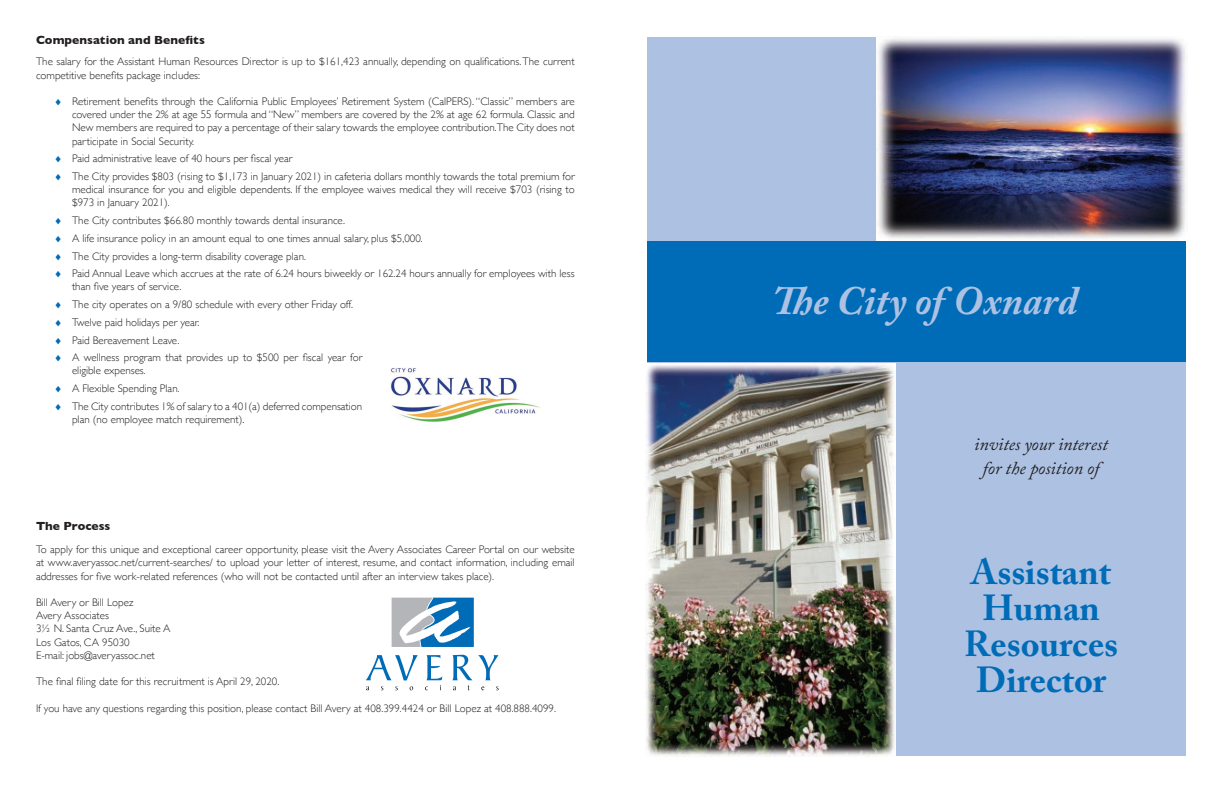
<style>
.page{position:relative;width:1224px;height:792px;background:#fff}
.page>*{position:absolute;margin:0;border:0;box-sizing:border-box;transform-origin:0 0}
.t1{font:italic 700 40px "Adobe Caslon Pro";color:#adc2e3}
.t2{font:700 36px/36px "Adobe Caslon Pro";color:#006cb7;text-align:center}
.t3{font:italic 18px/24px "Adobe Caslon Pro";color:#231f20;text-align:center}
.t4{font:700 12px "Gill Sans";letter-spacing:.005em;color:#231f20}
.t5{font:300 11px/13.2px "Gill Sans";color:#231f20}
.s1{color:#006cb7}
</style>
<div class="page">
<div style="left:647px;top:38px;width:539px;height:718px;background:#adc2e3"></div>
<div style="left:647px;top:242px;width:539px;height:120px;background:#006cb7"></div>
<img style="left:876px;top:38px;width:310px;height:203px">
<img style="left:646px;top:364px;width:250px;height:393px">
<svg style="left:366px;top:655px;width:52px;height:25px"></svg>
<svg style="left:425px;top:655px;width:17px;height:35px"></svg>
<svg style="left:452px;top:655px;width:47px;height:35px"></svg>
<svg style="left:392px;top:598px;width:82px;height:49px"></svg>
<img style="left:391px;top:368px;width:149px;height:54px">
<p class="t4" style="left:36px;top:31px;width:170px">Compensation and Benefits</p>
<p class="t5" style="left:36px;top:55px;width:540px">The salary for the Assistant Human Resources Director is up to $161,423 annually, depending on qualifications. The current competitive benefits package includes:</p>
<p class="t5" style="left:72px;top:94px;width:504px;text-align:justify;text-indent:-18px"><span class="s1">♦</span> Retirement benefits through the California Public Employees’ Retirement System (CalPERS). “Classic” members are covered under the 2% at age 55 formula and “New” members are covered by the 2% at age 62 formula. Classic and New members are required to pay a percentage of their salary towards the employee contribution.The City does not participate in Social Security.</p>
<p class="t5" style="left:54px;top:152px;width:240px"><span class="s1">♦</span> Paid administrative leave of 40 hours per fiscal year</p>
<p class="t5" style="left:72px;top:169px;width:504px;text-align:justify;text-indent:-18px"><span class="s1">♦</span> The City provides $803 (rising to $1,173 in January 2021) in cafeteria dollars monthly towards the total premium for medical insurance for you and eligible dependents. If the employee waives medical they will receive $703 (rising to $973 in January 2021).</p>
<p class="t5" style="left:54px;top:213px;width:293px"><span class="s1">♦</span> The City contributes $66.80 monthly towards dental insurance.</p>
<p class="t5" style="left:54px;top:231px;width:370px"><span class="s1">♦</span> A life insurance policy in an amount equal to one times annual salary, plus $5,000.</p>
<p class="t5" style="left:54px;top:249px;width:254px"><span class="s1">♦</span> The City provides a long-term disability coverage plan.</p>
<p class="t5" style="left:72px;top:267px;width:504px;text-indent:-18px"><span class="s1">♦</span> Paid Annual Leave which accrues at the rate of 6.24 hours biweekly or 162.24 hours annually for employees with less than five years of service.</p>
<p class="t5" style="left:54px;top:297px;width:301px"><span class="s1">♦</span> The city operates on a 9/80 schedule with every other Friday off.</p>
<p class="t5" style="left:54px;top:315px;width:147px"><span class="s1">♦</span> Twelve paid holidays per year.</p>
<p class="t5" style="left:54px;top:333px;width:127px"><span class="s1">♦</span> Paid Bereavement Leave.</p>
<p class="t5" style="left:72px;top:351px;width:292px;text-indent:-18px"><span class="s1">♦</span> A wellness program that provides up to $500 per fiscal year for eligible expenses.</p>
<p class="t5" style="left:54px;top:381px;width:127px"><span class="s1">♦</span> A Flexible Spending Plan.</p>
<p class="t5" style="left:72px;top:399px;width:292px;text-indent:-18px"><span class="s1">♦</span> The City contributes 1% of salary to a 401(a) deferred compensation plan (no employee match requirement).</p>
<p class="t4" style="left:36px;top:517px;width:76px">The Process</p>
<p class="t5" style="left:36px;top:543px;width:540px;text-align:justify">To apply for this unique and exceptional career opportunity, please visit the Avery Associates Career Portal on our website at www.averyassoc.net/current-searches/ to upload your letter of interest, resume, and contact information, including email addresses for five work-related references (who will not be contacted until after an interview takes place).</p>
<p class="t5" style="left:36px;top:595px;width:99px">Bill Avery or Bill Lopez</p>
<p class="t5" style="left:36px;top:609px;width:75px">Avery Associates</p>
<p class="t5" style="left:36px;top:622px;width:136px">3½ N. Santa Cruz Ave., Suite A</p>
<p class="t5" style="left:36px;top:635px;width:95px">Los Gatos, CA 95030</p>
<p class="t5" style="left:36px;top:648px;width:120px">E-mail: jobs@averyassoc.net</p>
<p class="t5" style="left:36px;top:675px;width:245px">The final filing date for this recruitment is April 29, 2020.</p>
<p class="t5" style="left:36px;top:701px;width:522px">If you have any questions regarding this position, please contact Bill Avery at 408.399.4424 or Bill Lopez at 408.888.4099.</p>
<p class="t1" style="left:773px;top:277px;width:306px">The City of Oxnard</p>
<p class="t3" style="left:974px;top:432px;width:135px">invites your interest for the position of</p>
<p class="t2" style="left:964px;top:553px;width:156px">Assistant<br>Human<br>Resources<br>Director</p>
</div>
